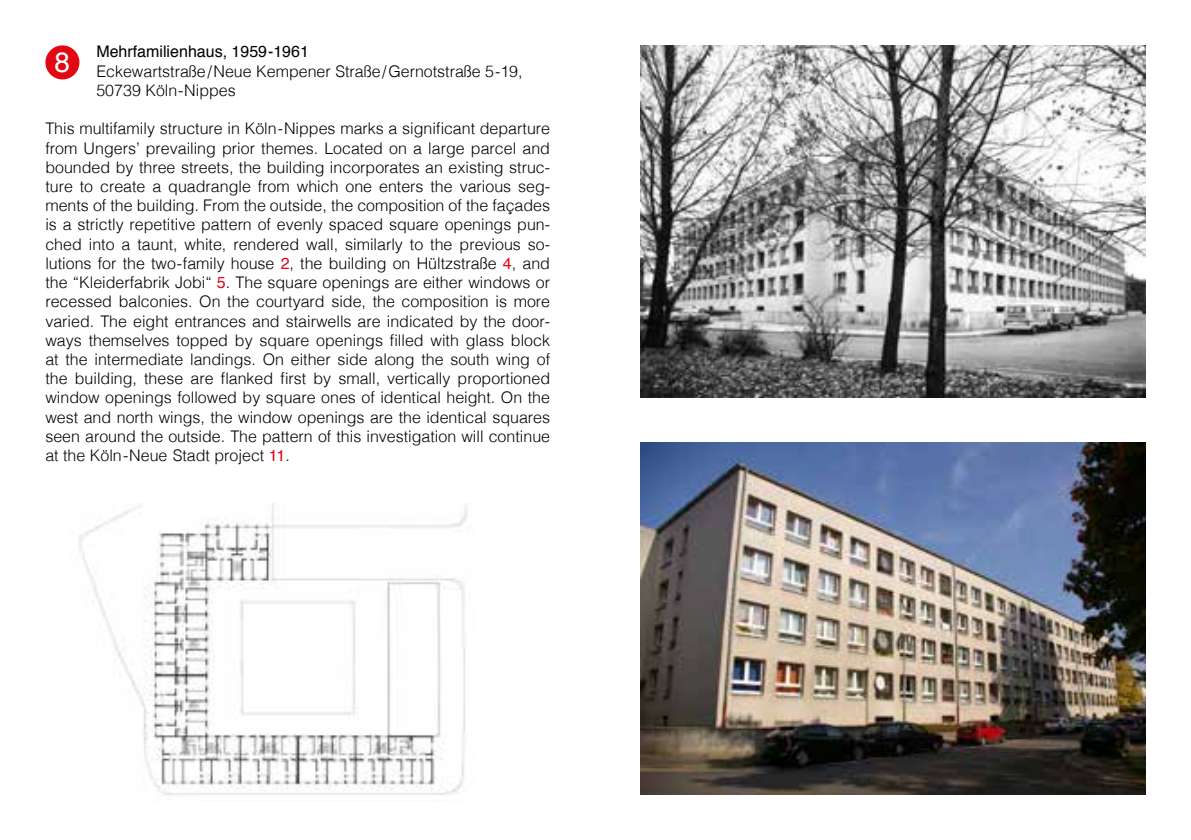
<style>
.page{position:relative;width:1191px;height:840px;background:#fff}
.page>*{position:absolute;margin:0;border:0;box-sizing:border-box;transform-origin:0 0}
.t1{font:28px "Helvetica";color:#fff}
.t2{font:300 16px/19.2px "Helvetica";color:#000}
.t3{font:16px "Helvetica";color:#000}
.s1{font-weight:400;color:#e30613}
</style>
<div class="page">
<div style="left:45px;top:45px;width:34px;height:34px;background:#e30613;border-radius:50%"></div>
<img style="left:79px;top:503px;width:388px;height:297px">
<img style="left:641px;top:45px;width:504px;height:352px">
<img style="left:641px;top:442px;width:504px;height:352px">
<p class="t3" style="left:96px;top:39px;width:214px">Mehrfamilienhaus, 1959-1961</p>
<p class="t2" style="left:96px;top:60px;width:428px">Eckewartstraße/Neue Kempener Straße/Gernotstraße 5-19,<br>50739 Köln-Nippes</p>
<p class="t2" style="left:45px;top:118px;width:506px;text-align:justify">This multifamily structure in Köln-Nippes marks a significant departure from Ungers’ prevailing prior themes. Located on a large parcel and bounded by three streets, the building incorporates an existing struc&shy;ture to create a quadrangle from which one enters the various seg&shy;ments of the building. From the outside, the composition of the façades is a strictly repetitive pattern of evenly spaced square openings pun&shy;ched into a taunt, white, rendered wall, similarly to the previous so&shy;lutions for the two-family house <span class="s1">2</span>, the building on Hültzstraße <span class="s1">4</span>, and the “Kleiderfabrik Jobi“ <span class="s1">5</span>. The square openings are either windows or recessed balconies. On the courtyard side, the composition is more varied. The eight entrances and stairwells are indicated by the door&shy;ways themselves topped by square openings filled with glass block at the intermediate landings. On either side along the south wing of the building, these are flanked first by small, vertically proportioned window openings followed by square ones of identical height. On the west and north wings, the window openings are the identical squares seen around the outside. The pattern of this investigation will continue at the Köln-Neue Stadt project <span class="s1">11</span>.</p>
<h1 class="t1" style="left:55px;top:41px;width:17px">8</h1>
</div>
